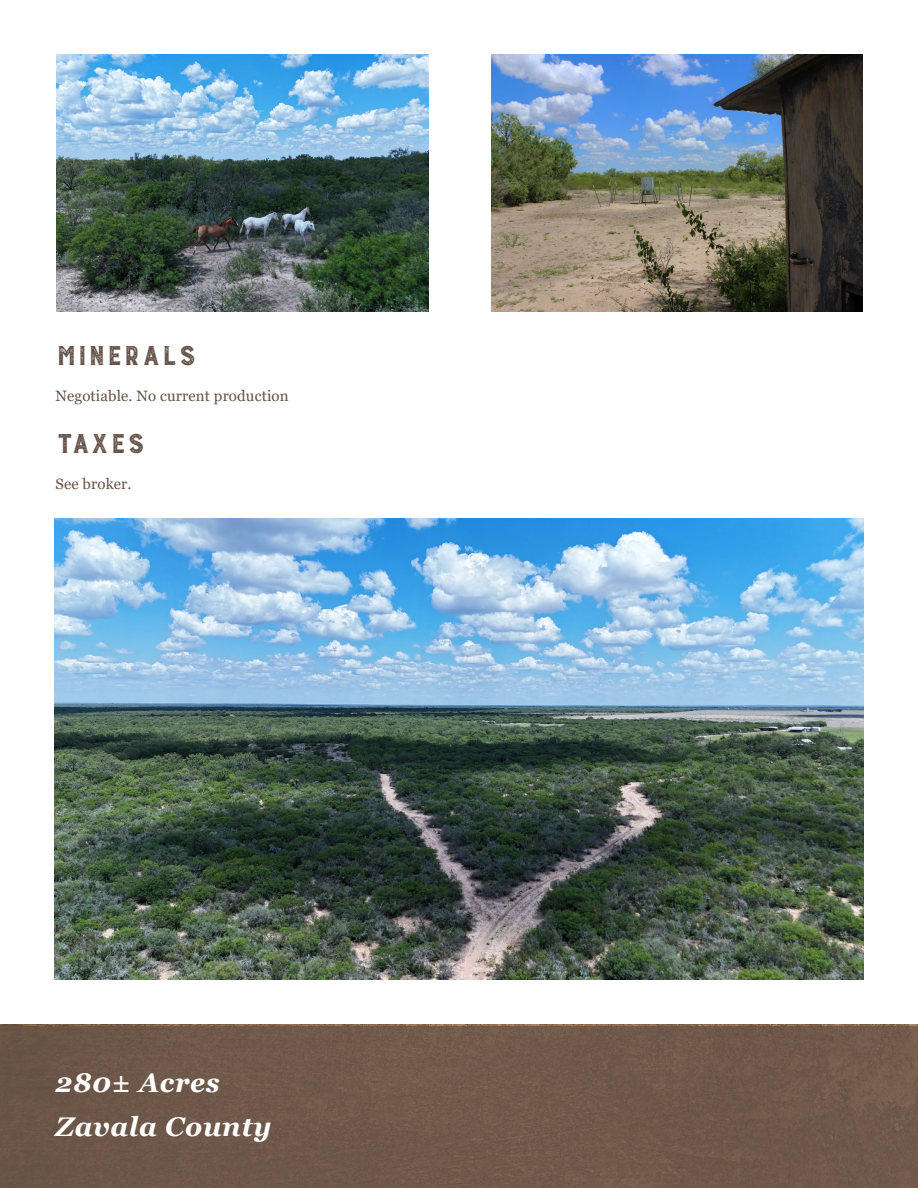
<style>
.page{position:relative;width:918px;height:1188px;background:#fff}
.page>*{position:absolute;margin:0;border:0;box-sizing:border-box;transform-origin:0 0}
.t1{font:300 36px "Burford Rustic";color:#655349}
.t2{font:italic 700 27px/43.5px "Georgia";letter-spacing:.025em;color:#fff}
.t3{font:15px "Georgia";letter-spacing:.01em;color:#655349}
</style>
<div class="page">
<div style="left:0;top:1027px;width:918px;height:161px;background:#6f594a"></div>
<img style="left:56px;top:54px;width:372px;height:257px">
<img style="left:491px;top:54px;width:372px;height:257px">
<img style="left:54px;top:518px;width:810px;height:461px">
<p class="t1" style="left:56px;top:337px;width:143px">minerals</p>
<p class="t3" style="left:56px;top:387px;width:235px">Negotiable. No current production</p>
<p class="t1" style="left:56px;top:425px;width:91px">taxes</p>
<p class="t3" style="left:56px;top:475px;width:78px">See broker.</p>
<h2 class="t2" style="left:56px;top:1061px;width:218px">280± Acres<br>Zavala County</h2>
</div>
